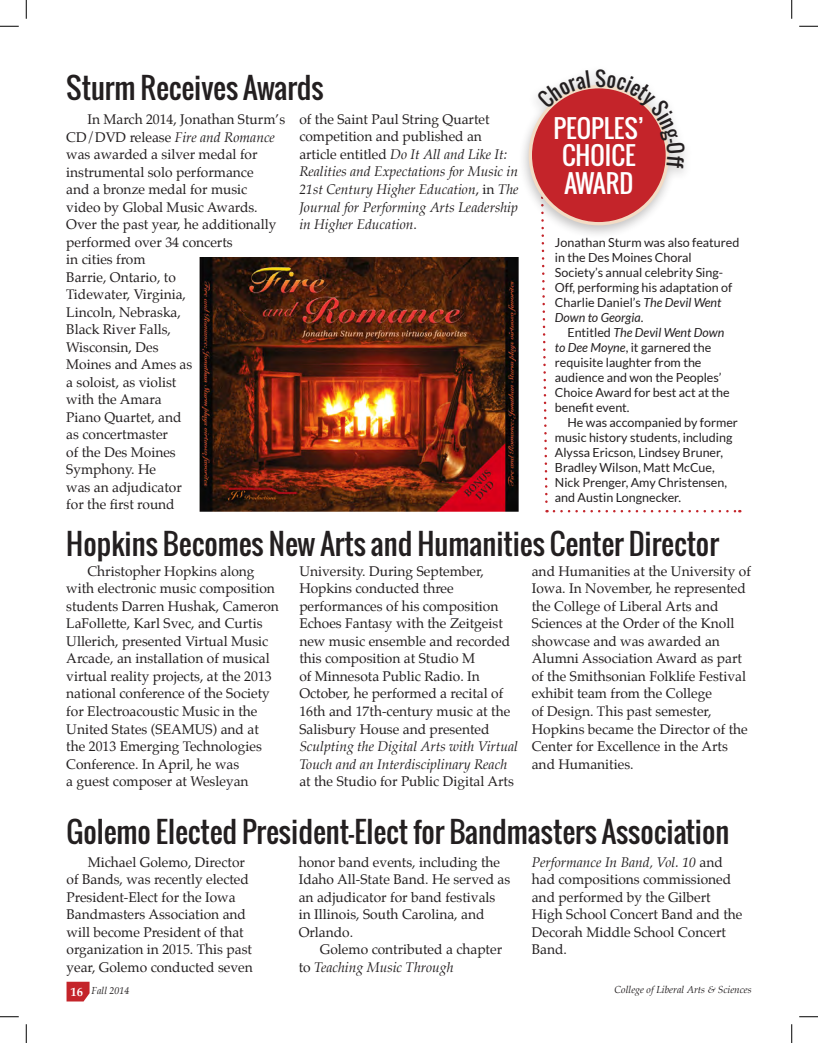
<style>
.page{position:relative;width:818px;height:1043px;background:#fff}
.page>*{position:absolute;margin:0;border:0;box-sizing:border-box;transform-origin:0 0}
.t1{font:28.75px "Oswald";color:#231f20}
.t2{font:25px/27.5px "Oswald";color:#fff;text-align:center}
.t3{font:13.75px/17.5px "Palatino";color:#231f20}
.t4{font:italic 13.75px/17.5px "Palatino";color:#231f20}
.t5{font:12.5px/15px "Lato";color:#231f20}
.t6{font:italic 10px "Palatino";color:#231f20}
.s1{font-style:normal}
.s2{font-style:italic}
.s3{font-weight:700;font-style:normal;font-size:12.5px;color:#fff}
</style>
<div class="page">
<svg style="left:67px;top:981px;width:22px;height:20px"></svg>
<img style="left:199px;top:258px;width:319px;height:253px">
<div style="left:517px;top:64px;width:175px;height:176px;background:#231f20;opacity:.27"></div>
<svg style="left:0;top:25px;width:19px;height:2px"></svg>
<svg style="left:799px;top:25px;width:19px;height:2px"></svg>
<svg style="left:0;top:1016px;width:19px;height:1px"></svg>
<svg style="left:799px;top:1016px;width:19px;height:1px"></svg>
<svg style="left:25px;top:0;width:2px;height:19px"></svg>
<svg style="left:25px;top:1024px;width:2px;height:18px"></svg>
<svg style="left:791px;top:0;width:1px;height:19px"></svg>
<svg style="left:791px;top:1024px;width:1px;height:18px"></svg>
<svg style="left:536px;top:69px;width:204px;height:443px"></svg>
<h1 class="t1" style="left:66px;top:66px;width:259px">Sturm Receives Awards</h1>
<p class="t4" style="left:299px;top:111px;width:221px"><span class="s1">of the Saint Paul String Quartet competition and published an article entitled</span> Do It All and Like It:<br>Realities and Expectations for Music in 21st Century Higher Education<span class="s1">, in</span> The Journal for Performing Arts Leadership in Higher Education<span class="s1">.</span></p>
<p class="t3" style="left:66px;top:110px;width:220px;text-indent:21px">In March 2014, Jonathan Sturm’s<br>CD/DVD release <span class="s2">Fire and Romance </span>was awarded a silver medal for instrumental solo performance<br>and a bronze medal for music<br>video by Global Music Awards.<br>Over the past year, he additionally performed over 34 concerts<br>in cities from<br>Barrie, Ontario, to<br>Tidewater, Virginia,<br>Lincoln, Nebraska,<br>Black River Falls,<br>Wisconsin, Des<br>Moines and Ames as<br>a soloist, as violist<br>with the Amara<br>Piano Quartet, and<br>as concertmaster<br>of the Des Moines<br>Symphony. He<br>was an adjudicator<br>for the first round</p>
<h2 class="t2" style="left:553px;top:114px;width:92px">PEOPLES’<br>CHOICE<br>AWARD</h2>
<p class="t5" style="left:555px;top:235px;width:186px">Jonathan Sturm was also featured in the Des Moines Choral<br>Society’s annual celebrity Sing-<br>Off, performing his adaptation of<br>Charlie Daniel’s <span class="s2">The Devil Went<br>Down to Georgia</span>.</p>
<p class="t5" style="left:555px;top:325px;width:176px;text-indent:12px">Entitled <span class="s2">The Devil Went Down to Dee Moyne</span>, it garnered the requisite laughter from the audience and won the Peoples’<br>Choice Award for best act at the benefit event.</p>
<p class="t5" style="left:555px;top:415px;width:184px;text-indent:12px">He was accompanied by former music history students, including<br>Alyssa Ericson, Lindsey Bruner,<br>Bradley Wilson, Matt McCue,<br>Nick Prenger, Amy Christensen, and Austin Longnecker.</p>
<h1 class="t1" style="left:66px;top:521px;width:654px">Hopkins Becomes New Arts and Humanities Center Director</h1>
<p class="t3" style="left:299px;top:562px;width:212px">University. During September,<br>Hopkins conducted three performances of his composition<br>Echoes Fantasy with the Zeitgeist new music ensemble and recorded this composition at Studio M<br>of Minnesota Public Radio. In<br>October, he performed a recital of<br>16th and 17th-century music at the<br>Salisbury House and presented</p>
<p class="t4" style="left:299px;top:737px;width:220px">Sculpting the Digital Arts with Virtual<br>Touch and an Interdisciplinary Reach</p>
<p class="t3" style="left:299px;top:772px;width:216px">at the Studio for Public Digital Arts</p>
<p class="t3" style="left:66px;top:562px;width:214px;text-indent:21px">Christopher Hopkins along with electronic music composition students Darren Hushak, Cameron<br>LaFollette, Karl Svec, and Curtis<br>Ullerich, presented Virtual Music<br>Arcade, an installation of musical virtual reality projects, at the 2013 national conference of the Society for Electroacoustic Music in the<br>United States (SEAMUS) and at the 2013 Emerging Technologies<br>Conference. In April, he was<br>a guest composer at Wesleyan</p>
<p class="t3" style="left:531px;top:562px;width:221px">and Humanities at the University of<br>Iowa. In November, he represented the College of Liberal Arts and<br>Sciences at the Order of the Knoll showcase and was awarded an<br>Alumni Association Award as part of the Smithsonian Folklife Festival exhibit team from the College<br>of Design. This past semester,<br>Hopkins became the Director of the<br>Center for Excellence in the Arts and Humanities.</p>
<h1 class="t1" style="left:67px;top:810px;width:664px">Golemo Elected President-Elect for Bandmasters Association</h1>
<p class="t3" style="left:67px;top:853px;width:188px;text-indent:21px">Michael Golemo, Director of Bands, was recently elected<br>President-Elect for the Iowa<br>Bandmasters Association and will become President of that organization in 2015. This past year, Golemo conducted seven</p>
<p class="t3" style="left:299px;top:853px;width:213px">honor band events, including the<br>Idaho All-State Band. He served as an adjudicator for band festivals in Illinois, South Carolina, and<br>Orlando.</p>
<p class="t3" style="left:299px;top:940px;width:205px;text-indent:21px">Golemo contributed a chapter to <span class="s2">Teaching Music Through</span></p>
<p class="t3" style="left:531px;top:853px;width:212px"><span class="s2">Performance In Band, Vol. 10</span> and had compositions commissioned and performed by the Gilbert<br>High School Concert Band and the<br>Decorah Middle School Concert<br>Band.</p>
<p class="t6" style="left:71px;top:982px;width:61px"><span class="s3">16</span> Fall 2014</p>
<p class="t6" style="left:614px;top:982px;width:138px">College of Liberal Arts &amp; Sciences</p>
</div>
